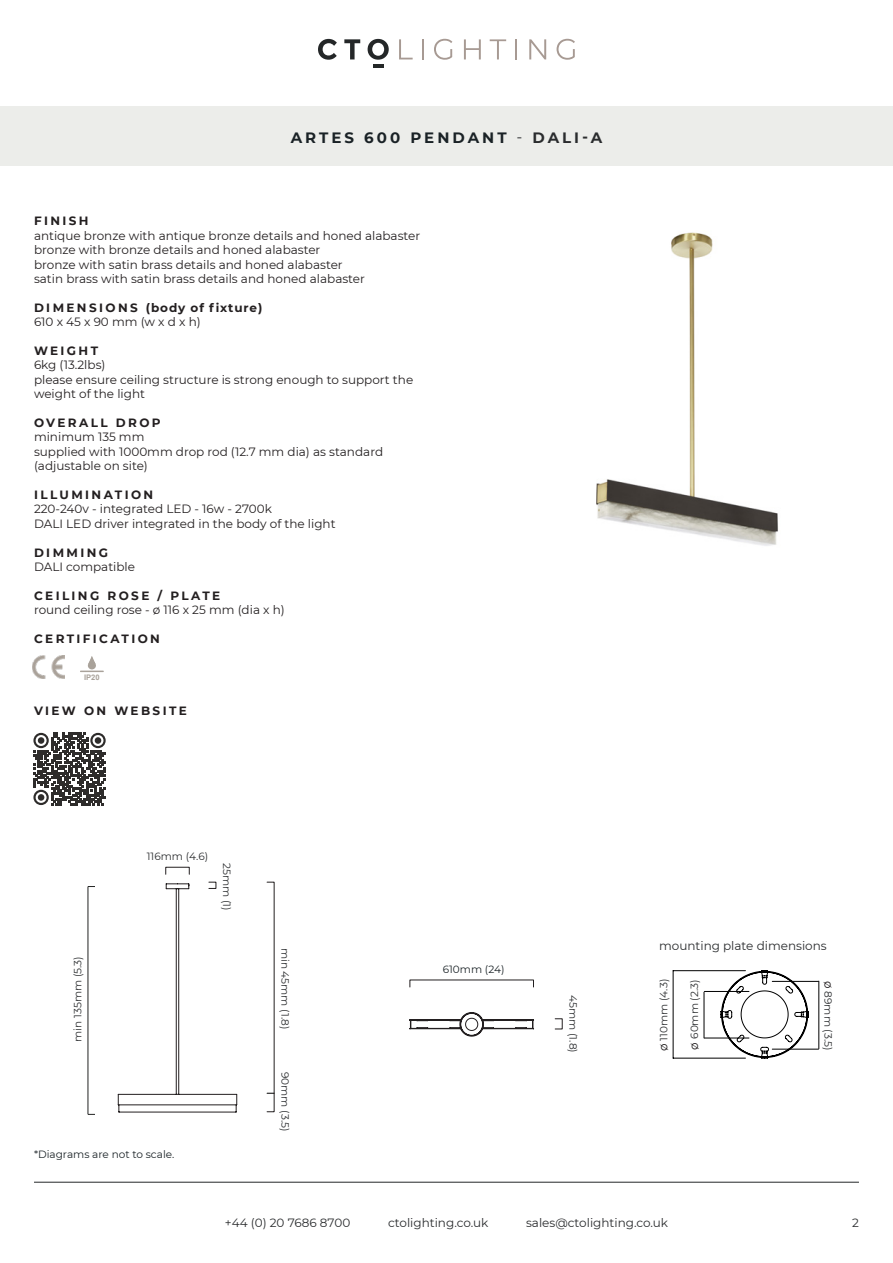
<style>
.page{position:relative;width:893px;height:1263px;background:#fff}
.page>*{position:absolute;margin:0;border:0;box-sizing:border-box;transform-origin:0 0}
.t1{font:700 15px "Montserrat";letter-spacing:.2em;color:#1a2226}
.t2{font:12px/14.4px "Montserrat";color:#231f20}
.t3{font:700 12px "Montserrat";letter-spacing:.2em;color:#231f20}
.t4{font:12px "Montserrat";color:#2a2c2e}
.t5{font:700 12px "Montserrat";letter-spacing:.155em;color:#231f20}
.t6{font:10.5px "Montserrat";color:#2a2c2e}
.t7{font:10.5px "Montserrat";color:#1a2226}
.t8{font:700 7.65px "Arial";color:#a9a29a}
.s1{font-weight:400;color:#2a2c2e}
.s2{color:#2a2c2e}
.s3{font-size:12px;color:#231f20}
</style>
<div class="page">
<hr style="left:34px;top:1182px;width:825px;height:1px;background:#242728">
<hr style="left:373px;top:64px;width:11px;height:4px;background:#242728">
<svg style="left:318px;top:39px;width:19px;height:21px"></svg>
<svg style="left:344px;top:39px;width:16px;height:20px"></svg>
<svg style="left:368px;top:39px;width:21px;height:21px"></svg>
<hr style="left:422px;top:39px;width:2px;height:20px;background:#a79a93">
<svg style="left:434px;top:39px;width:18px;height:21px"></svg>
<svg style="left:464px;top:39px;width:17px;height:20px"></svg>
<svg style="left:490px;top:39px;width:16px;height:20px"></svg>
<hr style="left:515px;top:39px;width:2px;height:20px;background:#a79a93">
<svg style="left:529px;top:39px;width:17px;height:20px"></svg>
<svg style="left:557px;top:39px;width:18px;height:21px"></svg>
<svg style="left:399px;top:39px;width:14px;height:20px"></svg>
<div style="left:0;top:106px;width:893px;height:60px;background:#ecedea"></div>
<img style="left:33px;top:656px;width:31px;height:23px">
<svg style="left:80px;top:656px;width:24px;height:16px"></svg>
<img style="left:596px;top:232px;width:182px;height:314px">
<hr style="left:88px;top:886px;width:1px;height:228px;background:#222322">
<hr style="left:818px;top:981px;width:1px;height:68px;background:#000">
<hr style="left:772px;top:1049px;width:46px;height:1px;background:#000">
<hr style="left:772px;top:981px;width:46px;height:1px;background:#000">
<hr style="left:704px;top:992px;width:1px;height:46px;background:#000">
<hr style="left:704px;top:1038px;width:45px;height:1px;background:#000">
<hr style="left:704px;top:991px;width:45px;height:1px;background:#000">
<hr style="left:673px;top:971px;width:1px;height:87px;background:#000">
<hr style="left:673px;top:1058px;width:72px;height:1px;background:#000">
<hr style="left:673px;top:970px;width:72px;height:1px;background:#000">
<svg style="left:720px;top:970px;width:89px;height:89px"></svg>
<div style="left:555px;top:1018px;width:8px;height:11px;border:1px solid #231f20"></div>
<div style="left:165px;top:867px;width:25px;height:8px;border:1px solid #231f20"></div>
<svg style="left:118px;top:883px;width:120px;height:230px"></svg>
<svg style="left:409px;top:1012px;width:125px;height:25px"></svg>
<svg style="left:33px;top:733px;width:73px;height:72px"></svg>
<div style="left:38px;top:737px;width:6px;height:7px;background:#2e2c2b;border-radius:50%"></div>
<div style="left:95px;top:737px;width:6px;height:7px;background:#2e2c2b;border-radius:50%"></div>
<div style="left:38px;top:794px;width:6px;height:7px;background:#2e2c2b;border-radius:50%"></div>
<p class="t1" style="left:291px;top:127px;width:313px">ARTES 600 PENDANT <span class="s1">-</span> <span class="s2">DALI-A</span></p>
<p class="t3" style="left:34px;top:212px;width:56px">FINISH</p>
<p class="t2" style="left:34px;top:228px;width:388px">antique bronze with antique bronze details and honed alabaster bronze with bronze details and honed alabaster<br>bronze with satin brass details and honed alabaster<br>satin brass with satin brass details and honed alabaster</p>
<p class="t5" style="left:34px;top:299px;width:230px">DIMENSIONS (body of fixture)</p>
<p class="t2" style="left:34px;top:314px;width:168px">610 x 45 x 90 mm (w x d x h)</p>
<p class="t3" style="left:34px;top:342px;width:66px">WEIGHT</p>
<p class="t2" style="left:34px;top:357px;width:381px">6kg (13.2lbs)<br>please ensure ceiling structure is strong enough to support the weight of the light</p>
<p class="t3" style="left:34px;top:414px;width:128px">OVERALL DROP</p>
<p class="t2" style="left:34px;top:429px;width:351px">minimum 135 mm<br>supplied with 1000mm drop rod (12.7 mm dia) as standard (adjustable on site)</p>
<p class="t3" style="left:34px;top:486px;width:121px">ILLUMINATION</p>
<p class="t2" style="left:34px;top:501px;width:303px">220-240v - integrated LED - 16w - 2700k<br>DALI LED driver integrated in the body of the light</p>
<p class="t3" style="left:34px;top:544px;width:76px">DIMMING</p>
<p class="t2" style="left:34px;top:559px;width:103px">DALI compatible</p>
<p class="t3" style="left:34px;top:587px;width:188px">CEILING ROSE / PLATE</p>
<p class="t2" style="left:34px;top:602px;width:252px">round ceiling rose - ø 116 x 25 mm (dia x h)</p>
<p class="t3" style="left:34px;top:630px;width:127px">CERTIFICATION</p>
<p class="t8" style="left:84px;top:672px;width:17px">IP20</p>
<p class="t3" style="left:34px;top:702px;width:154px">VIEW ON WEBSITE</p>
<p class="t6" style="left:70px;top:1042px;width:87px;rotate:-90deg">min 135mm (5.3)</p>
<p class="t6" style="left:147px;top:849px;width:63px">116mm (4.6)</p>
<p class="t6" style="left:234px;top:863px;width:49px;rotate:90deg">25mm (1)</p>
<p class="t7" style="left:34px;top:1147px;width:142px">*Diagrams are not to scale.</p>
<p class="t6" style="left:292px;top:948px;width:83px;rotate:90deg">min 45mm (1.8)</p>
<p class="t6" style="left:292px;top:1072px;width:61px;rotate:90deg">90mm (3.5)</p>
<p class="t7" style="left:443px;top:962px;width:63px">610mm (24)</p>
<p class="t6" style="left:580px;top:995px;width:59px;rotate:90deg">45mm (1.8)</p>
<p class="t4" style="left:659px;top:937px;width:169px">mounting plate dimensions</p>
<p class="t6" style="left:656px;top:1051px;width:74px;rotate:-90deg"><span class="s3">ø</span> 110mm (4.3)</p>
<p class="t6" style="left:687px;top:1049px;width:72px;rotate:-90deg"><span class="s3">ø</span> 60mm (2.3)</p>
<p class="t6" style="left:835px;top:980px;width:71px;rotate:90deg"><span class="s3">ø</span> 89mm (3.5)</p>
<p class="t4" style="left:225px;top:1214px;width:127px">+44 (0) 20 7686 8700</p>
<p class="t4" style="left:388px;top:1214px;width:102px">ctolighting.co.uk</p>
<p class="t4" style="left:526px;top:1214px;width:143px">sales@ctolighting.co.uk</p>
<p class="t4" style="left:852px;top:1214px;width:8px">2</p>
</div>
